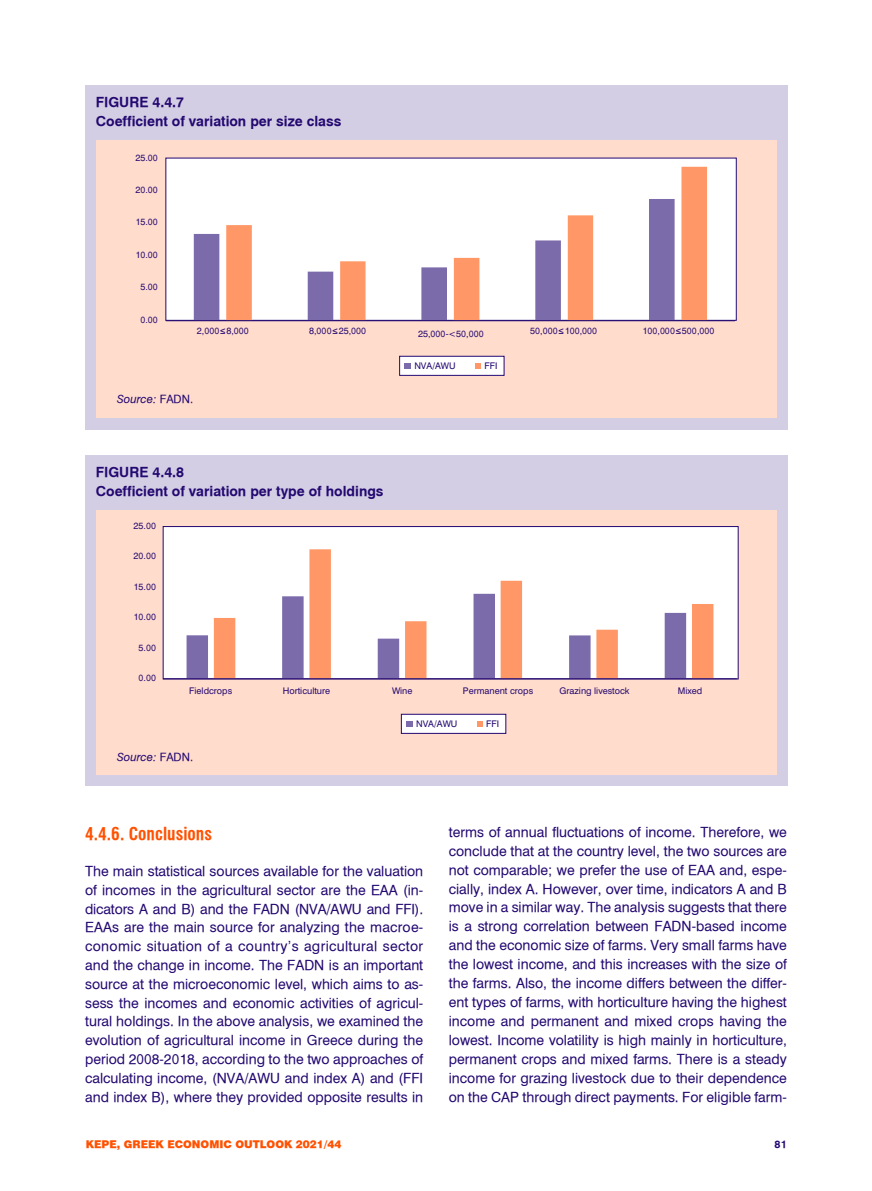
<style>
.page{position:relative;width:872px;height:1191px;background:#fff}
.page>*{position:absolute;margin:0;border:0;box-sizing:border-box;transform-origin:0 0}
.t1{font:18px "UB Helvetica Cond Bold";color:#ff5100}
.t2{font:13.8px/18.9px "UB Helvetica";color:#230871;text-align:justify}
.t3{font:13.8px/18.8px "UB Helvetica Bold";color:#230871}
.t4{font:11.25px "UB Helvetica Italic";color:#230871}
.t5{font:900 10.5px "UB Helvetica";color:#ff5100}
.t6{font:10.5px "UB Helvetica Bold";color:#230871}
.t7{font:9px "UB Helvetica";color:#230871}
.s1{font-family:"Helvetica";font-size:10.8px}
.s2{font-family:"UB Helvetica"}
</style>
<div class="page">
<div style="left:85px;top:85px;width:702px;height:344px;background:#d3cee3"></div>
<div style="left:96px;top:141px;width:680px;height:277px;background:#ffdccc"></div>
<div style="left:166px;top:158px;width:570px;height:162px;background:#fff"></div>
<div style="left:399px;top:356px;width:105px;height:19px;background:#fff"></div>
<div style="left:399px;top:356px;width:105px;height:19px;border:1px solid #230871"></div>
<svg style="left:194px;top:234px;width:32px;height:86px;fill:#7b6baa"></svg>
<svg style="left:226px;top:167px;width:481px;height:153px"></svg>
<hr style="left:166px;top:320px;width:569px;height:1px;background:#230871">
<svg style="left:405px;top:363px;width:6px;height:6px"></svg>
<svg style="left:475px;top:363px;width:6px;height:6px"></svg>
<div style="left:85px;top:455px;width:702px;height:331px;background:#d3cee3"></div>
<div style="left:96px;top:510px;width:680px;height:264px;background:#ffdccc"></div>
<div style="left:163px;top:526px;width:575px;height:153px;background:#fff;border:1px solid #230871"></div>
<svg style="left:186px;top:618px;width:28px;height:60px;fill:#7b6baa"></svg>
<svg style="left:214px;top:549px;width:499px;height:129px"></svg>
<hr style="left:163px;top:678px;width:574px;height:1px;background:#230871">
<div style="left:401px;top:714px;width:105px;height:19px;background:#fff;border:1px solid #230871"></div>
<svg style="left:406px;top:721px;width:6px;height:5px"></svg>
<svg style="left:477px;top:721px;width:6px;height:5px"></svg>
<p class="t3" style="left:96px;top:93px;width:247px">FIGURE 4.4.7<br>Coefficient of variation per size class</p>
<p class="t7" style="left:135px;top:152px;width:24px">25.00</p>
<p class="t7" style="left:135px;top:185px;width:24px">20.00</p>
<p class="t7" style="left:135px;top:217px;width:24px">15.00</p>
<p class="t7" style="left:135px;top:249px;width:24px">10.00</p>
<p class="t7" style="left:140px;top:282px;width:19px">5.00</p>
<p class="t7" style="left:140px;top:314px;width:19px">0.00</p>
<p class="t7" style="left:197px;top:326px;width:54px">2,000<span class="s1">≤</span> 8,000</p>
<p class="t7" style="left:309px;top:326px;width:59px">8,000<span class="s1">≤</span> 25,000</p>
<p class="t7" style="left:418px;top:329px;width:67px">25,000-&lt;50,000</p>
<p class="t7" style="left:530px;top:326px;width:69px">50,000<span class="s1">≤</span> 100,000</p>
<p class="t7" style="left:642px;top:326px;width:74px">100,000<span class="s1">≤</span> 500,000</p>
<p class="t7" style="left:414px;top:361px;width:43px">NVA/AWU</p>
<p class="t7" style="left:484px;top:361px;width:14px">FFI</p>
<p class="t4" style="left:117px;top:392px;width:78px">Source: <span class="s2">FADN.</span></p>
<p class="t3" style="left:96px;top:462px;width:289px">FIGURE 4.4.8<br>Coefficient of variation per type of holdings</p>
<p class="t7" style="left:134px;top:520px;width:24px">25.00</p>
<p class="t7" style="left:133px;top:551px;width:24px">20.00</p>
<p class="t7" style="left:133px;top:581px;width:24px">15.00</p>
<p class="t7" style="left:133px;top:612px;width:24px">10.00</p>
<p class="t7" style="left:139px;top:642px;width:19px">5.00</p>
<p class="t7" style="left:139px;top:673px;width:19px">0.00</p>
<p class="t7" style="left:189px;top:685px;width:44px">Fieldcrops</p>
<p class="t7" style="left:283px;top:685px;width:49px">Horticulture</p>
<p class="t7" style="left:392px;top:685px;width:22px">Wine</p>
<p class="t7" style="left:463px;top:685px;width:72px">Permanent crops</p>
<p class="t7" style="left:559px;top:685px;width:72px">Grazing livestock</p>
<p class="t7" style="left:678px;top:685px;width:26px">Mixed</p>
<p class="t7" style="left:416px;top:719px;width:43px">NVA/AWU</p>
<p class="t7" style="left:486px;top:719px;width:14px">FFI</p>
<p class="t4" style="left:117px;top:750px;width:78px">Source: <span class="s2">FADN.</span></p>
<h1 class="t1" style="left:85px;top:823px;width:128px">4.4.6. Conclusions</h1>
<p class="t2" style="left:85px;top:862px;width:340px">The main statistical sources available for the valuation of incomes in the agricultural sector are the EAA (in&shy;dicators A and B) and the FADN (NVA/AWU and FFI).<br>EAAs are the main source for analyzing the macroe&shy;conomic situation of a country’s agricultural sector and the change in income. The FADN is an important source at the microeconomic level, which aims to as&shy;sess the incomes and economic activities of agricul&shy;tural holdings. In the above analysis, we examined the evolution of agricultural income in Greece during the period 2008-2018, according to the two approaches of calculating income, (NVA/AWU and index A) and (FFI and index B), where they provided opposite results in</p>
<p class="t2" style="left:449px;top:822px;width:340px">terms of annual fluctuations of income. Therefore, we conclude that at the country level, the two sources are not comparable; we prefer the use of EAA and, espe&shy;cially, index A. However, over time, indicators A and B move in a similar way. The analysis suggests that there is a strong correlation between FADN-based income and the economic size of farms. Very small farms have the lowest income, and this increases with the size of the farms. Also, the income differs between the differ&shy;ent types of farms, with horticulture having the highest income and permanent and mixed crops having the lowest. Income volatility is high mainly in horticulture, permanent crops and mixed farms. There is a steady income for grazing livestock due to their dependence on the CAP through direct payments. For eligible farm-</p>
<p class="t5" style="left:86px;top:1138px;width:257px">KEPE, GREEK ECONOMIC OUTLOOK 2021/44</p>
<p class="t6" style="left:774px;top:1138px;width:14px">81</p>
</div>
